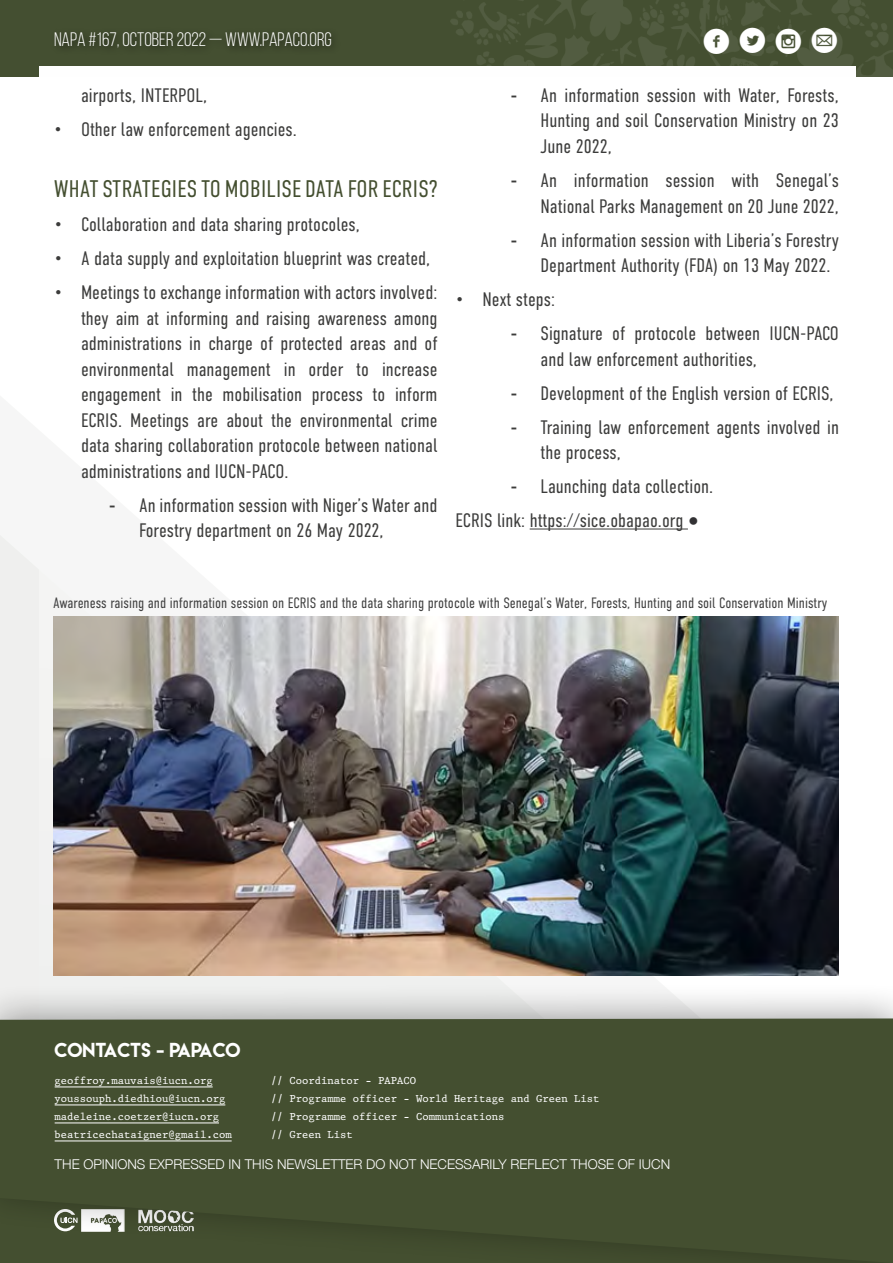
<style>
.page{position:relative;width:893px;height:1263px;background:#fff}
.page>*{position:absolute;margin:0;border:0;box-sizing:border-box;transform-origin:0 0}
.t1{font:36px "Socialico";color:#fff}
.t2{font:300 24px "DIN Condensed";letter-spacing:.01em;color:#444f30}
.t3{font:300 19.5px/25.5px "DIN Condensed";color:#3c3c3b}
.t4{font:19.5px "Bebas Neue";color:#fff}
.t5{font:18px "Lemon Milk";color:#fff}
.t6{font:300 15px "DIN Condensed";color:#424242}
.t7{font:300 13.5px "Helvetica Neue";color:#fff}
.t8{font:10.5px "King";color:#fff}
.s1{font-family:"Socialico Plus Plus"}
.s2{font-family:"Helvetica";font-weight:400}
.s3{font-family:"Helvetica Neue";font-size:18px;color:#323133}
</style>
<div class="page">
<div style="left:0;top:0;width:893px;height:77px;background:#444f31"></div>
<div style="left:49px;top:26px;width:293px;height:30px;background:#3f4a2d"></div>
<div style="left:39px;top:66px;width:817px;height:1005px;background:#fff"></div>
<img style="left:450px;top:0;width:443px;height:77px">
<svg style="left:0;top:528px;width:825px;height:453px"></svg>
<hr style="left:530px;top:528px;width:158px;height:1px;background:#3c3c3b">
<img style="left:54px;top:616px;width:785px;height:359px">
<div style="left:0;top:981px;width:893px;height:282px;background:#000;opacity:.35"></div>
<div style="left:0;top:1018px;width:893px;height:245px;background:#444f30"></div>
<hr style="left:55px;top:1087px;width:158px;height:1px;background:#fff">
<hr style="left:55px;top:1105px;width:170px;height:1px;background:#fff">
<hr style="left:55px;top:1123px;width:164px;height:1px;background:#fff">
<hr style="left:55px;top:1141px;width:177px;height:1px;background:#fff">
<p class="t4" style="left:54px;top:29px;width:279px">NAPA #167, OCTOBER 2022 — WWW.PAPACO.ORG</p>
<h1 class="t1" style="left:702px;top:20px;width:138px">fl<span class="s1">im</span></h1>
<p class="t3" style="left:81px;top:83px;width:128px">airports, INTERPOL,</p>
<p class="t3" style="left:54px;top:117px;width:245px">• Other law enforcement agencies.</p>
<p class="t2" style="left:54px;top:175px;width:385px">WHAT STRATEGIES TO MOBILISE DATA FOR ECRIS?</p>
<p class="t3" style="left:54px;top:212px;width:307px">• Collaboration and data sharing protocoles,</p>
<p class="t3" style="left:54px;top:246px;width:378px">• A data supply and exploitation blueprint was created,</p>
<p class="t3" style="left:81px;top:280px;width:358px;text-align:justify;text-indent:-27px">• Meetings to exchange information with actors involved: they aim at informing and raising awareness among administrations in charge of protected areas and of environmental management in order to increase engagement in the mobilisation process to inform ECRIS. Meetings are about the environmental crime data sharing collaboration protocole between national administrations and IUCN-PACO.</p>
<p class="t3" style="left:139px;top:492px;width:300px;text-indent:-30px"><span class="s2">-</span> An information session with Niger’s Water and<br>Forestry department on 26 May 2022,</p>
<p class="t3" style="left:540px;top:83px;width:300px;text-align:justify;text-indent:-30px"><span class="s2">-</span> An information session with Water, Forests, Hunting and soil Conservation Ministry on 23<br>June 2022,</p>
<p class="t3" style="left:511px;top:168px;width:330px;text-align:right"><span class="s2">-</span> An information session with Senegal’s<br>National Parks Management on 20 June 2022,</p>
<p class="t3" style="left:540px;top:227px;width:300px;text-indent:-30px"><span class="s2">-</span> An information session with Liberia’s Forestry<br>Department Authority (FDA) on 13 May 2022.</p>
<p class="t3" style="left:455px;top:287px;width:101px">• Next steps:</p>
<p class="t3" style="left:540px;top:321px;width:300px;text-indent:-30px"><span class="s2">-</span> Signature of protocole between IUCN-PACO and law enforcement authorities,</p>
<p class="t3" style="left:511px;top:380px;width:324px"><span class="s2">-</span> Development of the English version of ECRIS,</p>
<p class="t3" style="left:540px;top:414px;width:300px;text-indent:-30px"><span class="s2">-</span> Training law enforcement agents involved in the process,</p>
<p class="t3" style="left:455px;top:469px;width:259px;line-height:34px;text-indent:55px"><span class="s2">-</span> Launching data collection.<br>ECRIS link: https://sice.obapao.org <span class="s3">●</span></p>
<p class="t6" style="left:53px;top:595px;width:776px">Awareness raising and information session on ECRIS and the data sharing protocole with Senegal’s Water, Forests, Hunting and soil Conservation Ministry</p>
<p class="t5" style="left:55px;top:1038px;width:187px">CONTACTS - PAPACO</p>
<p class="t8" style="left:55px;top:1074px;width:160px">geoffroy.mauvais@iucn.org</p>
<p class="t8" style="left:271px;top:1074px;width:147px">// Coordinator - PAPACO</p>
<p class="t8" style="left:55px;top:1092px;width:172px">youssouph.diedhiou@iucn.org</p>
<p class="t8" style="left:271px;top:1092px;width:330px">// Programme officer - World Heritage and Green List</p>
<p class="t8" style="left:55px;top:1110px;width:166px">madeleine.coetzer@iucn.org</p>
<p class="t8" style="left:271px;top:1110px;width:235px">// Programme officer - Communications</p>
<p class="t8" style="left:55px;top:1128px;width:178px">beatricechataigner@gmail.com</p>
<p class="t8" style="left:271px;top:1128px;width:84px">// Green List</p>
<p class="t7" style="left:55px;top:1154px;width:617px">THE OPINIONS EXPRESSED IN THIS NEWSLETTER DO NOT NECESSARILY REFLECT THOSE OF IUCN</p>
</div>
